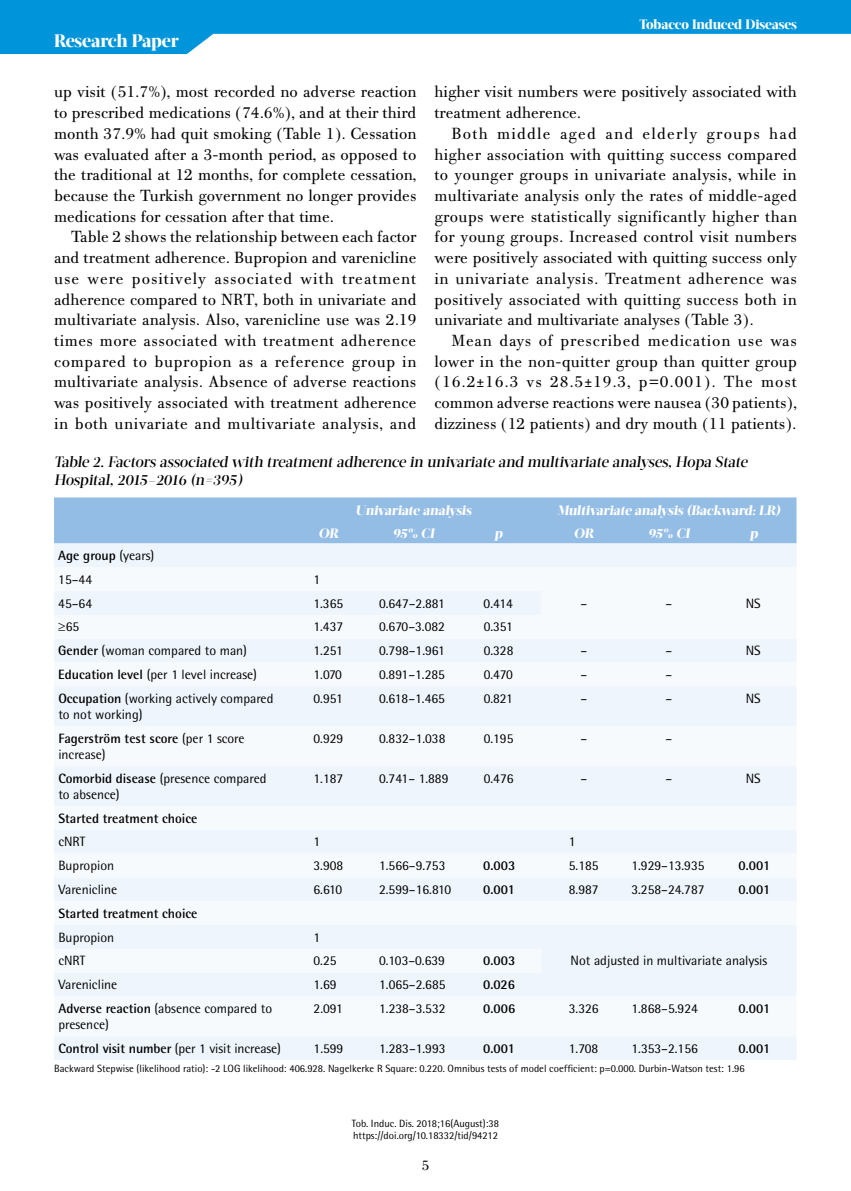
<style>
.page{position:relative;width:851px;height:1191px;background:#fff}
.page>*{position:absolute;margin:0;border:0;box-sizing:border-box;transform-origin:0 0}
.t1{font:800 18px "Acta Display W04";letter-spacing:-.01em;color:#fff}
.t2{font:17.25px/20.7px "PF Bodoni Text";color:#000;text-align:justify}
.t3{font:500 15px/18px "Acta Display W04";color:#000}
.t4{font:15px "PF Bodoni Text";color:#000}
.t5{font:13.5px/16.2px "Rotis Semi Sans Hel";color:#000}
.t6{font:700 13.5px/16.2px "Rotis Semi Sans Hel";color:#000}
.t7{font:800 13.5px "Acta Display W04";letter-spacing:-.01em;color:#fff}
.t8{font:10.5px/12.6px "Rotis Semi Sans Hel";color:#000}
.s1{font-family:"DIN Pro";font-size:15px}
.s2{font-weight:700}
.s3{font-weight:400}
</style>
<div class="page">
<svg style="left:0;top:0;width:850px;height:54px;fill:#0095da"></svg>
<div style="left:54px;top:497px;width:742px;height:46px;background:#94bde5"></div>
<div style="left:54px;top:543px;width:742px;height:517px;background:#eef5fc"></div>
<svg style="left:54px;top:567px;width:742px;height:469px"></svg>
<p class="t1" style="left:54px;top:30px;width:126px">Research Paper</p>
<p class="t7" style="left:639px;top:17px;width:159px">Tobacco Induced Diseases</p>
<p class="t2" style="left:54px;top:82px;width:364px">up visit (51.7%), most recorded no adverse reaction to prescribed medications (74.6%), and at their third month 37.9% had quit smoking (Table 1). Cessation was evaluated after a 3-month period, as opposed to the traditional at 12 months, for complete cessation, because the Turkish government no longer provides medications for cessation after that time.</p>
<p class="t2" style="left:54px;top:227px;width:364px;text-indent:17px">Table 2 shows the relationship between each factor and treatment adherence. Bupropion and varenicline use were positively associated with treatment adherence compared to NRT, both in univariate and multivariate analysis. Also, varenicline use was 2.19 times more associated with treatment adherence compared to bupropion as a reference group in multivariate analysis. Absence of adverse reactions was positively associated with treatment adherence in both univariate and multivariate analysis, and</p>
<p class="t2" style="left:434px;top:82px;width:364px">higher visit numbers were positively associated with treatment adherence.</p>
<p class="t2" style="left:434px;top:123px;width:364px;text-indent:17px">Both middle aged and elderly groups had higher association with quitting success compared to younger groups in univariate analysis, while in multivariate analysis only the rates of middle-aged groups were statistically significantly higher than for young groups. Increased control visit numbers were positively associated with quitting success only in univariate analysis. Treatment adherence was positively associated with quitting success both in univariate and multivariate analyses (Table 3).</p>
<p class="t2" style="left:434px;top:330px;width:364px;text-indent:17px">Mean days of prescribed medication use was lower in the non-quitter group than quitter group (16.2<span class="s1">±</span>16.3 vs 28.5<span class="s1">±</span>19.3, p=0.001). The most common adverse reactions were nausea (30 patients), dizziness (12 patients) and dry mouth (11 patients).</p>
<p class="t3" style="left:54px;top:453px;width:697px">Table 2. Factors associated with treatment adherence in univariate and multivariate analyses, Hopa State<br>Hospital, 2015–2016 (n=395)</p>
<p class="t7" style="left:355px;top:502px;width:120px">Univariate analysis</p>
<p class="t7" style="left:557px;top:502px;width:227px">Multivariate analysis (Backward:LR)</p>
<p class="t5" style="left:58px;top:543px;width:97px;line-height:23.7px"><span class="s2">Age group</span> (years)<br>15–44</p>
<p class="t7" style="left:318px;top:525px;width:24px">OR</p>
<p class="t7" style="left:393px;top:525px;width:45px">95% CI</p>
<p class="t7" style="left:494px;top:525px;width:12px">p</p>
<p class="t7" style="left:573px;top:525px;width:24px">OR</p>
<p class="t7" style="left:648px;top:525px;width:45px">95% CI</p>
<p class="t7" style="left:749px;top:525px;width:12px">p</p>
<p class="t5" style="left:313px;top:571px;width:8px">1</p>
<p class="t5" style="left:58px;top:595px;width:35px">45–64</p>
<p class="t5" style="left:313px;top:595px;width:31px">1.365</p>
<p class="t5" style="left:379px;top:595px;width:67px">0.647–2.881</p>
<p class="t5" style="left:483px;top:595px;width:31px">0.414</p>
<p class="t5" style="left:580px;top:595px;width:8px">–</p>
<p class="t5" style="left:665px;top:595px;width:8px">–</p>
<p class="t5" style="left:745px;top:595px;width:17px">NS</p>
<p class="t5" style="left:58px;top:618px;width:22px">≥65</p>
<p class="t5" style="left:313px;top:618px;width:31px">1.437</p>
<p class="t5" style="left:379px;top:618px;width:67px">0.670–3.082</p>
<p class="t5" style="left:483px;top:618px;width:31px">0.351</p>
<p class="t5" style="left:58px;top:642px;width:190px"><span class="s2">Gender</span> (woman compared to man)</p>
<p class="t5" style="left:313px;top:642px;width:31px">1.251</p>
<p class="t5" style="left:379px;top:642px;width:67px">0.798–1.961</p>
<p class="t5" style="left:483px;top:642px;width:31px">0.328</p>
<p class="t5" style="left:580px;top:642px;width:8px">–</p>
<p class="t5" style="left:665px;top:642px;width:8px">–</p>
<p class="t5" style="left:745px;top:642px;width:17px">NS</p>
<p class="t5" style="left:58px;top:666px;width:200px"><span class="s2">Education level</span> (per 1 level increase)</p>
<p class="t5" style="left:313px;top:666px;width:30px">1.070</p>
<p class="t5" style="left:379px;top:666px;width:67px">0.891–1.285</p>
<p class="t5" style="left:483px;top:666px;width:31px">0.470</p>
<p class="t5" style="left:580px;top:666px;width:8px">–</p>
<p class="t5" style="left:665px;top:666px;width:8px">–</p>
<p class="t5" style="left:58px;top:690px;width:216px"><span class="s2">Occupation</span> (working actively compared to not working)</p>
<p class="t5" style="left:313px;top:690px;width:31px">0.951</p>
<p class="t5" style="left:379px;top:690px;width:67px">0.618–1.465</p>
<p class="t5" style="left:483px;top:690px;width:31px">0.821</p>
<p class="t5" style="left:580px;top:690px;width:8px">–</p>
<p class="t5" style="left:665px;top:690px;width:8px">–</p>
<p class="t5" style="left:745px;top:690px;width:17px">NS</p>
<p class="t6" style="left:58px;top:730px;width:188px">Fagerström test score <span class="s3">(per 1 score increase)</span></p>
<p class="t5" style="left:313px;top:730px;width:31px">0.929</p>
<p class="t5" style="left:379px;top:730px;width:68px">0.832–1.038</p>
<p class="t5" style="left:483px;top:730px;width:31px">0.195</p>
<p class="t5" style="left:580px;top:730px;width:8px">–</p>
<p class="t5" style="left:665px;top:730px;width:8px">–</p>
<p class="t5" style="left:58px;top:770px;width:210px"><span class="s2">Comorbid disease</span> (presence compared to absence)</p>
<p class="t5" style="left:313px;top:770px;width:31px">1.187</p>
<p class="t5" style="left:379px;top:770px;width:71px">0.741– 1.889</p>
<p class="t5" style="left:483px;top:770px;width:31px">0.476</p>
<p class="t5" style="left:580px;top:770px;width:8px">–</p>
<p class="t5" style="left:665px;top:770px;width:8px">–</p>
<p class="t5" style="left:745px;top:770px;width:17px">NS</p>
<p class="t6" style="left:58px;top:809px;width:141px">Started treatment choice</p>
<p class="t5" style="left:58px;top:833px;width:29px">cNRT</p>
<p class="t5" style="left:313px;top:833px;width:8px">1</p>
<p class="t5" style="left:568px;top:833px;width:8px">1</p>
<p class="t5" style="left:58px;top:857px;width:57px">Bupropion</p>
<p class="t5" style="left:313px;top:857px;width:31px">3.908</p>
<p class="t5" style="left:379px;top:857px;width:68px">1.566–9.753</p>
<p class="t6" style="left:483px;top:857px;width:33px">0.003</p>
<p class="t5" style="left:568px;top:857px;width:31px">5.185</p>
<p class="t5" style="left:631px;top:857px;width:75px">1.929–13.935</p>
<p class="t6" style="left:738px;top:857px;width:33px">0.001</p>
<p class="t5" style="left:58px;top:881px;width:60px">Varenicline</p>
<p class="t5" style="left:313px;top:881px;width:30px">6.610</p>
<p class="t5" style="left:379px;top:881px;width:74px">2.599–16.810</p>
<p class="t6" style="left:483px;top:881px;width:33px">0.001</p>
<p class="t5" style="left:568px;top:881px;width:31px">8.987</p>
<p class="t5" style="left:631px;top:881px;width:75px">3.258–24.787</p>
<p class="t6" style="left:738px;top:881px;width:33px">0.001</p>
<p class="t6" style="left:58px;top:905px;width:141px">Started treatment choice</p>
<p class="t5" style="left:58px;top:928px;width:57px">Bupropion</p>
<p class="t5" style="left:313px;top:928px;width:8px">1</p>
<p class="t5" style="left:58px;top:952px;width:29px">cNRT</p>
<p class="t5" style="left:313px;top:952px;width:25px">0.25</p>
<p class="t5" style="left:379px;top:952px;width:67px">0.103–0.639</p>
<p class="t6" style="left:483px;top:952px;width:33px">0.003</p>
<p class="t5" style="left:570px;top:952px;width:198px">Not adjusted in multivariate analysis</p>
<p class="t5" style="left:58px;top:976px;width:60px">Varenicline</p>
<p class="t5" style="left:313px;top:976px;width:25px">1.69</p>
<p class="t5" style="left:379px;top:976px;width:68px">1.065–2.685</p>
<p class="t6" style="left:483px;top:976px;width:33px">0.026</p>
<p class="t5" style="left:58px;top:1000px;width:215px"><span class="s2">Adverse reaction</span> (absence compared to presence)</p>
<p class="t5" style="left:313px;top:1000px;width:31px">2.091</p>
<p class="t5" style="left:379px;top:1000px;width:68px">1.238–3.532</p>
<p class="t6" style="left:483px;top:1000px;width:33px">0.006</p>
<p class="t5" style="left:568px;top:1000px;width:31px">3.326</p>
<p class="t5" style="left:631px;top:1000px;width:68px">1.868–5.924</p>
<p class="t6" style="left:738px;top:1000px;width:33px">0.001</p>
<p class="t5" style="left:58px;top:1040px;width:224px"><span class="s2">Control visit number</span> (per 1 visit increase)</p>
<p class="t5" style="left:313px;top:1040px;width:31px">1.599</p>
<p class="t5" style="left:379px;top:1040px;width:68px">1.283–1.993</p>
<p class="t6" style="left:483px;top:1040px;width:33px">0.001</p>
<p class="t5" style="left:568px;top:1040px;width:31px">1.708</p>
<p class="t5" style="left:631px;top:1040px;width:68px">1.353–2.156</p>
<p class="t6" style="left:738px;top:1040px;width:33px">0.001</p>
<p class="t8" style="left:54px;top:1062px;width:692px">Backward Stepwise (likelihood ratio): -2 LOG likelihood: 406.928. Nagelkerke R Square: 0.220. Omnibus tests of model coefficient: p=0.000. Durbin-Watson test: 1.96</p>
<p class="t8" style="left:352px;top:1116px;width:149px">Tob. Induc. Dis. 2018;16(August):38 https://doi.org/10.18332/tid/94212</p>
<p class="t4" style="left:421px;top:1156px;width:9px">5</p>
</div>
